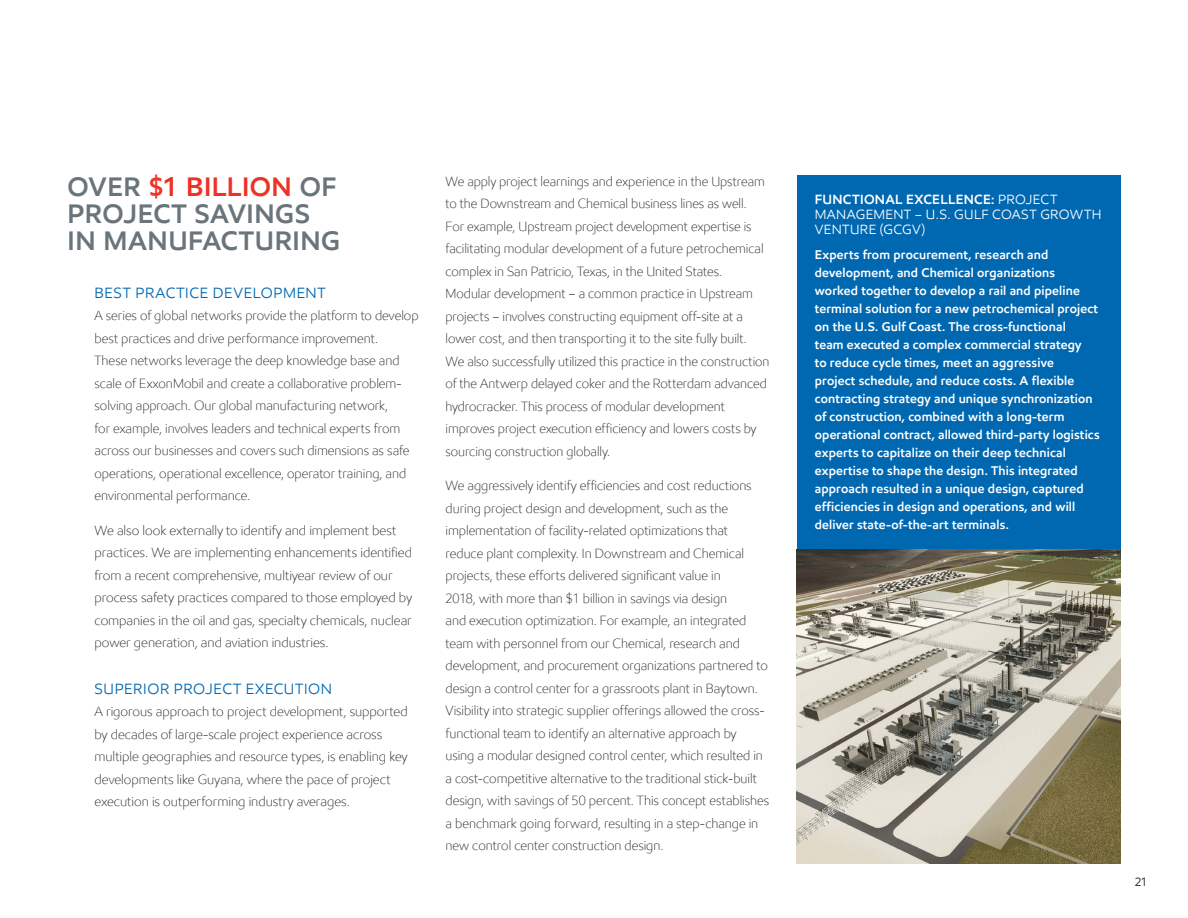
<style>
.page{position:relative;width:1188px;height:918px;background:#fff}
.page>*{position:absolute;margin:0;border:0;box-sizing:border-box;transform-origin:0 0}
.t1{font:600 27px/27px "E Mprint";letter-spacing:.02em;color:#6a747b}
.t2{font:15px "E Mprint";letter-spacing:.045em;color:#0067b1}
.t3{font:300 13.5px/22.5px "E Mprint";color:#231f20;scale:.96 1}
.t4{font:300 13.5px/22.5px "E Mprint";color:#231f20;scale:.95 1}
.t5{font:300 13.5px/22.5px "E Mprint";color:#231f20}
.t6{font:13.5px/15px "E Mprint";letter-spacing:.03em;color:#fff}
.t7{font:600 12.75px/18px "E Mprint";letter-spacing:.01em;color:#fff}
.t8{font:12px "E Mprint";color:#231f20}
.s1{color:#ee3224}
.s2{font-weight:600}
</style>
<div class="page">
<div style="left:797px;top:176px;width:324px;height:688px;background:#0067b1"></div>
<img style="left:797px;top:549px;width:324px;height:315px">
<h1 class="t1" style="left:68px;top:172px;width:274px">OVER <span class="s1">$1 BILLION</span> OF<br>PROJECT SAVINGS<br>IN MANUFACTURING</h1>
<p class="t2" style="left:95px;top:283px;width:233px">BEST PRACTICE DEVELOPMENT</p>
<p class="t3" style="left:94px;top:304px;width:339px">A series of global networks provide the platform to develop best practices and drive performance improvement.<br>These networks leverage the deep knowledge base and scale of ExxonMobil and create a collaborative problem&shy;solving approach. Our global manufacturing network,<br>for example, involves leaders and technical experts from across our businesses and covers such dimensions as safe operations, operational excellence, operator training, and environmental performance.</p>
<p class="t5" style="left:94px;top:518px;width:319px">We also look externally to identify and implement best practices. We are implementing enhancements identified from a recent comprehensive, multiyear review of our process safety practices compared to those employed by companies in the oil and gas, specialty chemicals, nuclear power generation, and aviation industries.</p>
<p class="t2" style="left:95px;top:679px;width:239px">SUPERIOR PROJECT EXECUTION</p>
<p class="t5" style="left:94px;top:700px;width:315px">A rigorous approach to project development, supported by decades of large-scale project experience across multiple geographies and resource types, is enabling key developments like Guyana, where the pace of project execution is outperforming industry averages.</p>
<p class="t4" style="left:446px;top:169px;width:343px">We apply project learnings and experience in the Upstream to the Downstream and Chemical business lines as well.<br>For example, Upstream project development expertise is facilitating modular development of a future petrochemical complex in San Patricio, Texas, in the United States.<br>Modular development – a common practice in Upstream projects – involves constructing equipment off-site at a lower cost, and then transporting it to the site fully built.<br>We also successfully utilized this practice in the construction of the Antwerp delayed coker and the Rotterdam advanced hydrocracker. This process of modular development improves project execution efficiency and lowers costs by sourcing construction globally.</p>
<p class="t3" style="left:446px;top:474px;width:339px">We aggressively identify efficiencies and cost reductions during project design and development, such as the implementation of facility-related optimizations that reduce plant complexity. In Downstream and Chemical projects, these efforts delivered significant value in<br>2018, with more than $1 billion in savings via design<br>and execution optimization. For example, an integrated team with personnel from our Chemical, research and development, and procurement organizations partnered to design a control center for a grassroots plant in Baytown.<br>Visibility into strategic supplier offerings allowed the cross&shy;functional team to identify an alternative approach by<br>using a modular designed control center, which resulted in a cost-competitive alternative to the traditional stick-built design, with savings of 50 percent. This concept establishes a benchmark going forward, resulting in a step-change in new control center construction design.</p>
<p class="t6" style="left:815px;top:191px;width:288px"><span class="s2">FUNCTIONAL EXCELLENCE:</span> PROJECT<br>MANAGEMENT – U.S. GULF COAST GROWTH<br>VENTURE (GCGV)</p>
<p class="t7" style="left:815px;top:245px;width:286px">Experts from procurement, research and development, and Chemical organizations worked together to develop a rail and pipeline terminal solution for a new petrochemical project on the U.S. Gulf Coast. The cross-functional<br>team executed a complex commercial strategy<br>to reduce cycle times, meet an aggressive<br>project schedule, and reduce costs. A flexible contracting strategy and unique synchronization of construction, combined with a long-term operational contract, allowed third-party logistics experts to capitalize on their deep technical expertise to shape the design. This integrated approach resulted in a unique design, captured efficiencies in design and operations, and will deliver state-of-the-art terminals.</p>
<p class="t8" style="left:1135px;top:875px;width:14px">21</p>
</div>
